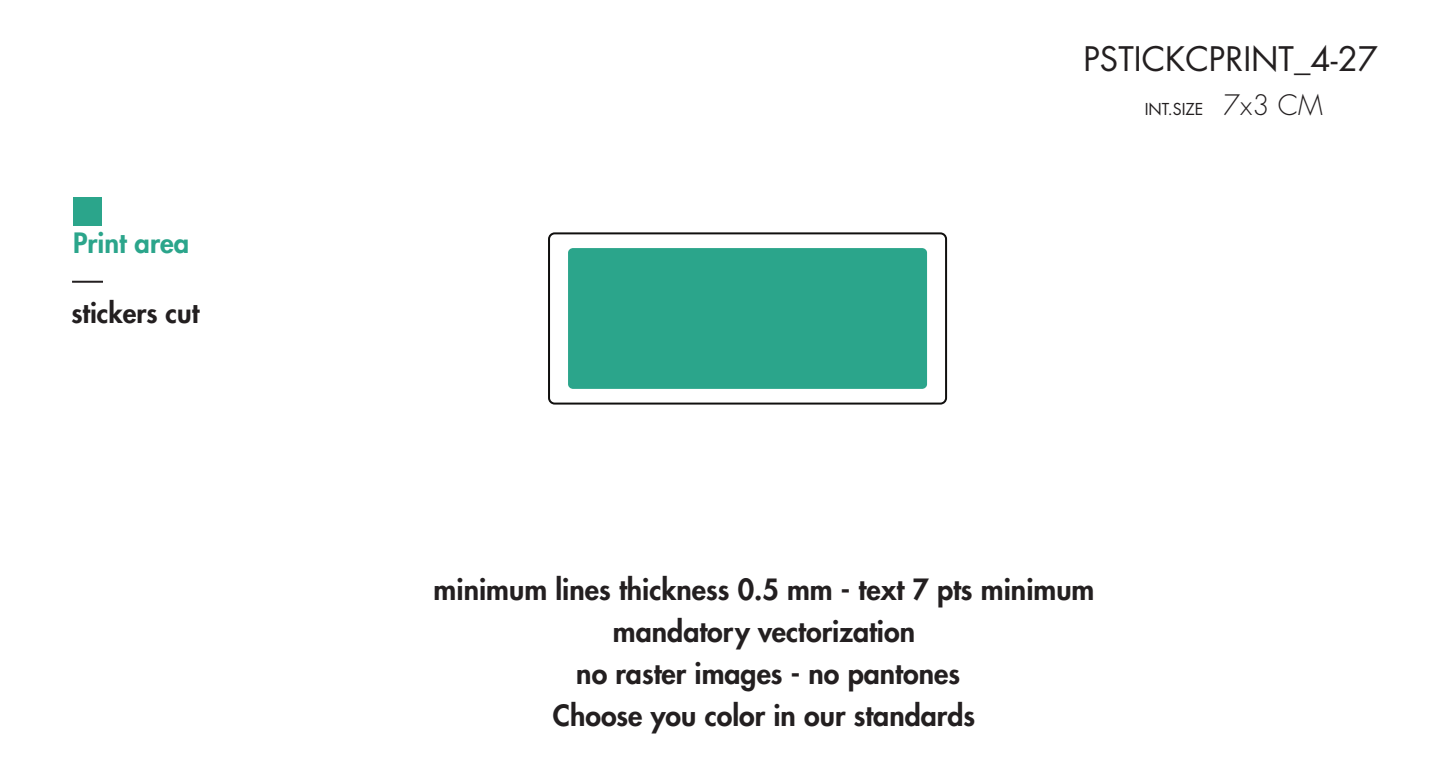
<style>
.page{position:relative;width:1454px;height:768px;background:#fff}
.page>*{position:absolute;margin:0;border:0;box-sizing:border-box;transform-origin:0 0}
.t1{font:32.8px "Futura Std";color:#231f20}
.t2{font:800 28.4px/42px "Futura Std";color:#231f20;text-align:center}
.t3{font:800 27.2px "Futura Std";color:#231f20}
.t4{font:800 27.2px "Futura Std";color:#2ba58b}
.t5{font:16px "Futura Std";color:#231f20}
.s1{font-weight:300;font-size:27.4px}
</style>
<div class="page">
<hr style="left:72px;top:281px;width:31px;height:2px;background:#231f20">
<div style="left:73px;top:197px;width:28px;height:28px;background:#2ba58b"></div>
<div style="left:548px;top:232px;width:399px;height:172px;border:2px solid #100f0e;border-radius:6px"></div>
<div style="left:568px;top:248px;width:359px;height:141px;background:#2ba58b;border-radius:5px"></div>
<p class="t4" style="left:73px;top:225px;width:117px">Print area</p>
<p class="t3" style="left:71px;top:296px;width:129px">stickers cut</p>
<p class="t1" style="left:1083px;top:38px;width:296px">PSTICKCPRINT_4-27</p>
<p class="t5" style="left:1144px;top:99px;width:179px">INT.SIZE <span class="s1">7x3 CM</span></p>
<p class="t2" style="left:433px;top:568px;width:662px">minimum lines thickness 0.5 mm - text 7 pts minimum mandatory vectorization<br>no raster images - no pantones<br>Choose you color in our standards</p>
</div>
